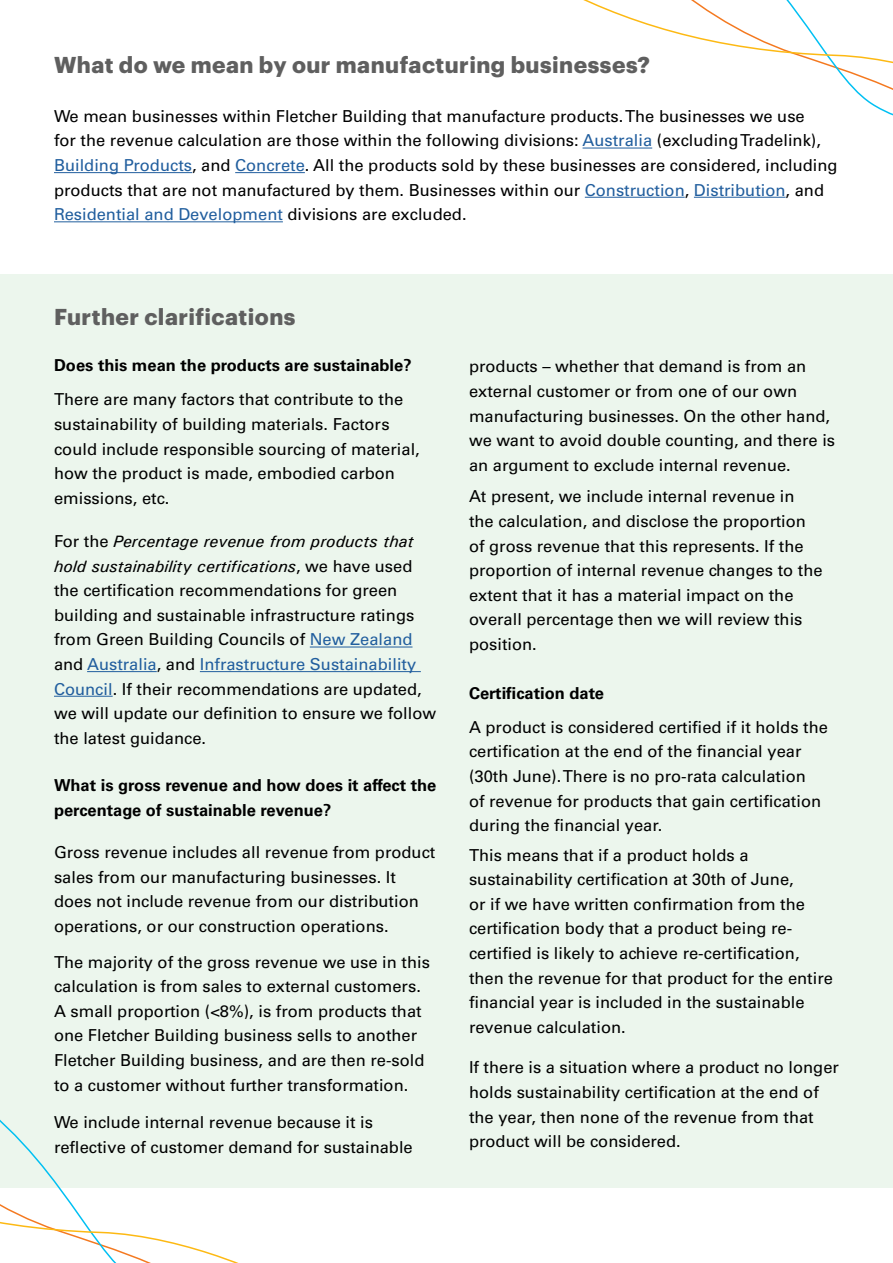
<style>
.page{position:relative;width:893px;height:1263px;background:#fff}
.page>*{position:absolute;margin:0;border:0;box-sizing:border-box;transform-origin:0 0}
.t1{font:700 22.5px "Graphik";letter-spacing:.02em;color:#5f5f5f}
.t2{font:16.5px/24.6px "Univers LT Std";color:#000}
.t3{font:700 16.5px/24.6px "Univers LT Std";color:#000}
.t4{font:italic 16.5px/24.6px "Univers";color:#000}
.s1{color:#215e9e}
.s2{font-family:"Univers LT Std";font-style:normal}
</style>
<div class="page">
<div style="left:0;top:275px;width:893px;height:913px;background:#ecf6ed"></div>
<hr style="left:54px;top:172px;width:138px;height:1px;background:#215e9e">
<hr style="left:235px;top:172px;width:70px;height:1px;background:#215e9e">
<hr style="left:54px;top:221px;width:229px;height:1px;background:#215e9e">
<svg style="left:582px;top:147px;width:204px;height:51px"></svg>
<svg style="left:583px;top:0;width:310px;height:105px"></svg>
<svg style="left:0;top:1119px;width:239px;height:144px"></svg>
<hr style="left:310px;top:647px;width:102px;height:1px;background:#215e9e">
<hr style="left:87px;top:671px;width:70px;height:1px;background:#215e9e">
<hr style="left:200px;top:671px;width:221px;height:1px;background:#215e9e">
<hr style="left:54px;top:696px;width:59px;height:1px;background:#215e9e">
<h1 class="t1" style="left:54px;top:47px;width:598px">What do we mean by our manufacturing businesses?</h1>
<p class="t2" style="left:54px;top:104px;width:785px">We mean businesses within Fletcher Building that manufacture products. The businesses we use<br>for the revenue calculation are those within the following divisions: <span class="s1">Australia</span> (excluding Tradelink), <span class="s1">Building Products</span>, and <span class="s1">Concrete</span>. All the products sold by these businesses are considered, including products that are not manufactured by them. Businesses within our <span class="s1">Construction</span>, <span class="s1">Distribution</span>, and <span class="s1">Residential and Development</span> divisions are excluded.</p>
<h1 class="t1" style="left:54px;top:299px;width:243px">Further clarifications</h1>
<p class="t3" style="left:54px;top:353px;width:359px">Does this mean the products are sustainable?</p>
<p class="t2" style="left:54px;top:387px;width:367px">There are many factors that contribute to the sustainability of building materials. Factors could include responsible sourcing of material, how the product is made, embodied carbon emissions, etc.</p>
<p class="t4" style="left:54px;top:529px;width:361px"><span class="s2">For the</span> Percentage revenue from products that hold sustainability certifications<span class="s2">, we have used</span></p>
<p class="t2" style="left:54px;top:578px;width:384px">the certification recommendations for green building and sustainable infrastructure ratings from Green Building Councils of <span class="s1">New Zealand </span>and <span class="s1">Australia</span>, and <span class="s1">Infrastructure Sustainability Council</span>. If their recommendations are updated, we will update our definition to ensure we follow the latest guidance.</p>
<p class="t3" style="left:54px;top:773px;width:384px">What is gross revenue and how does it affect the percentage of sustainable revenue?</p>
<p class="t2" style="left:54px;top:840px;width:383px">Gross revenue includes all revenue from product sales from our manufacturing businesses. It does not include revenue from our distribution operations, or our construction operations.</p>
<p class="t2" style="left:54px;top:949px;width:377px">The majority of the gross revenue we use in this calculation is from sales to external customers.<br>A small proportion (&lt;8%), is from products that one Fletcher Building business sells to another Fletcher Building business, and are then re-sold to a customer without further transformation.</p>
<p class="t2" style="left:54px;top:1110px;width:360px">We include internal revenue because it is reflective of customer demand for sustainable</p>
<p class="t2" style="left:469px;top:354px;width:368px">products – whether that demand is from an external customer or from one of our own manufacturing businesses. On the other hand, we want to avoid double counting, and there is an argument to exclude internal revenue.</p>
<p class="t2" style="left:469px;top:484px;width:355px">At present, we include internal revenue in the calculation, and disclose the proportion of gross revenue that this represents. If the proportion of internal revenue changes to the extent that it has a material impact on the overall percentage then we will review this position.</p>
<p class="t3" style="left:469px;top:681px;width:137px">Certification date</p>
<p class="t2" style="left:469px;top:715px;width:360px">A product is considered certified if it holds the certification at the end of the financial year (30th June). There is no pro-rata calculation<br>of revenue for products that gain certification during the financial year.</p>
<p class="t2" style="left:469px;top:842px;width:365px">This means that if a product holds a sustainability certification at 30th of June,<br>or if we have written confirmation from the certification body that a product being re&shy;certified is likely to achieve re-certification, then the revenue for that product for the entire financial year is included in the sustainable revenue calculation.</p>
<p class="t2" style="left:469px;top:1055px;width:371px">If there is a situation where a product no longer holds sustainability certification at the end of the year, then none of the revenue from that product will be considered.</p>
</div>
